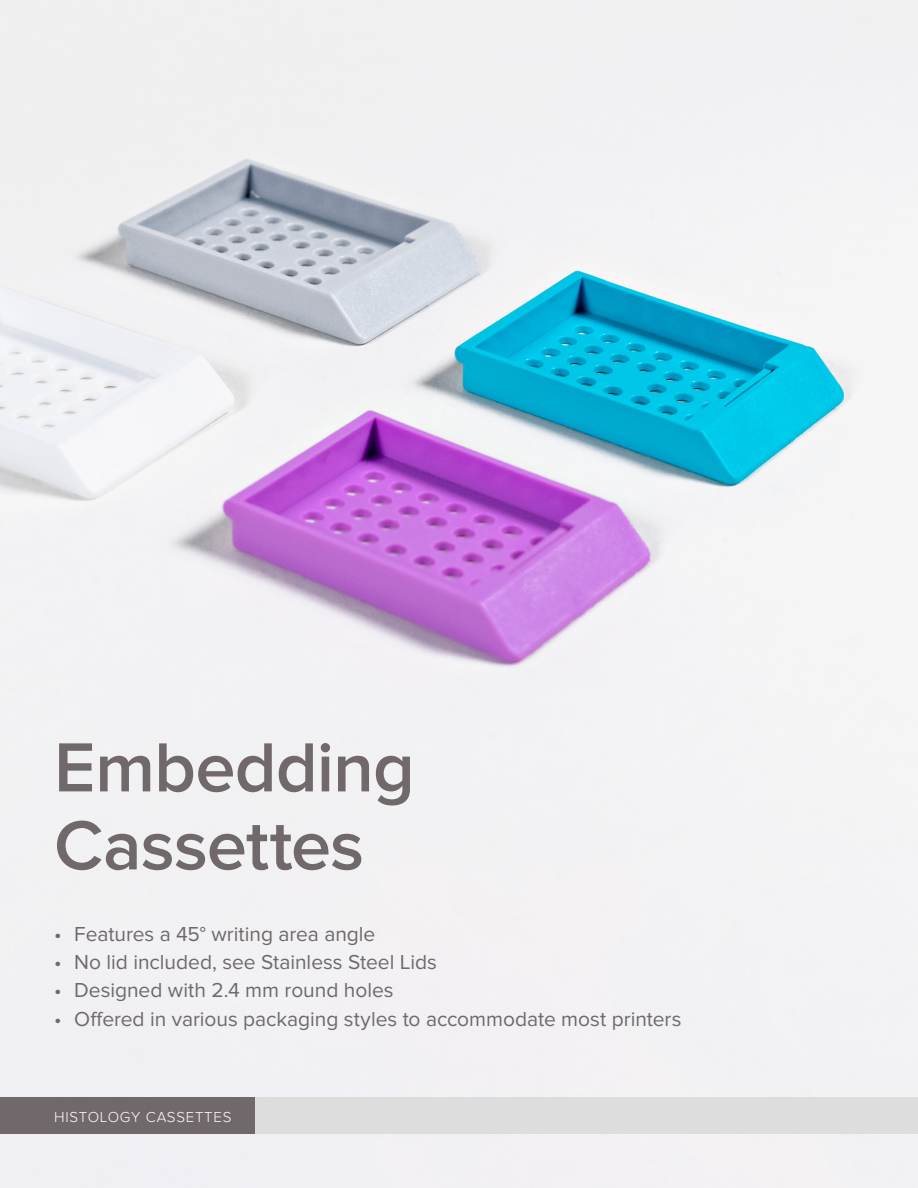
<style>
.page{position:relative;width:918px;height:1188px;background:#fff}
.page>*{position:absolute;margin:0;border:0;box-sizing:border-box;transform-origin:0 0}
.t1{font:600 72px/78px "Proxima Nova";letter-spacing:-.01em;color:#70686b}
.t2{font:21px "Proxima Nova";color:#70686b}
.t3{font:300 15px "Proxima Nova";letter-spacing:.05em;color:#fff}
</style>
<div class="page">
<img style="left:0;top:0;width:918px;height:1188px">
<div style="left:254px;top:1098px;width:664px;height:36px;background:#ddddde"></div>
<div style="left:0;top:1098px;width:254px;height:36px;background:#70686b"></div>
<h1 class="t1" style="left:54px;top:730px;width:362px">Embedding<br>Cassettes</h1>
<p class="t2" style="left:54px;top:921px;width:323px">• Features a 45° writing area angle</p>
<p class="t2" style="left:54px;top:950px;width:384px">• No lid included, see Stainless Steel Lids</p>
<p class="t2" style="left:54px;top:978px;width:341px">• Designed with 2.4 mm round holes</p>
<p class="t2" style="left:54px;top:1007px;width:629px">• Offered in various packaging styles to accommodate most printers</p>
<p class="t3" style="left:54px;top:1108px;width:179px">HISTOLOGY CASSETTES</p>
</div>
